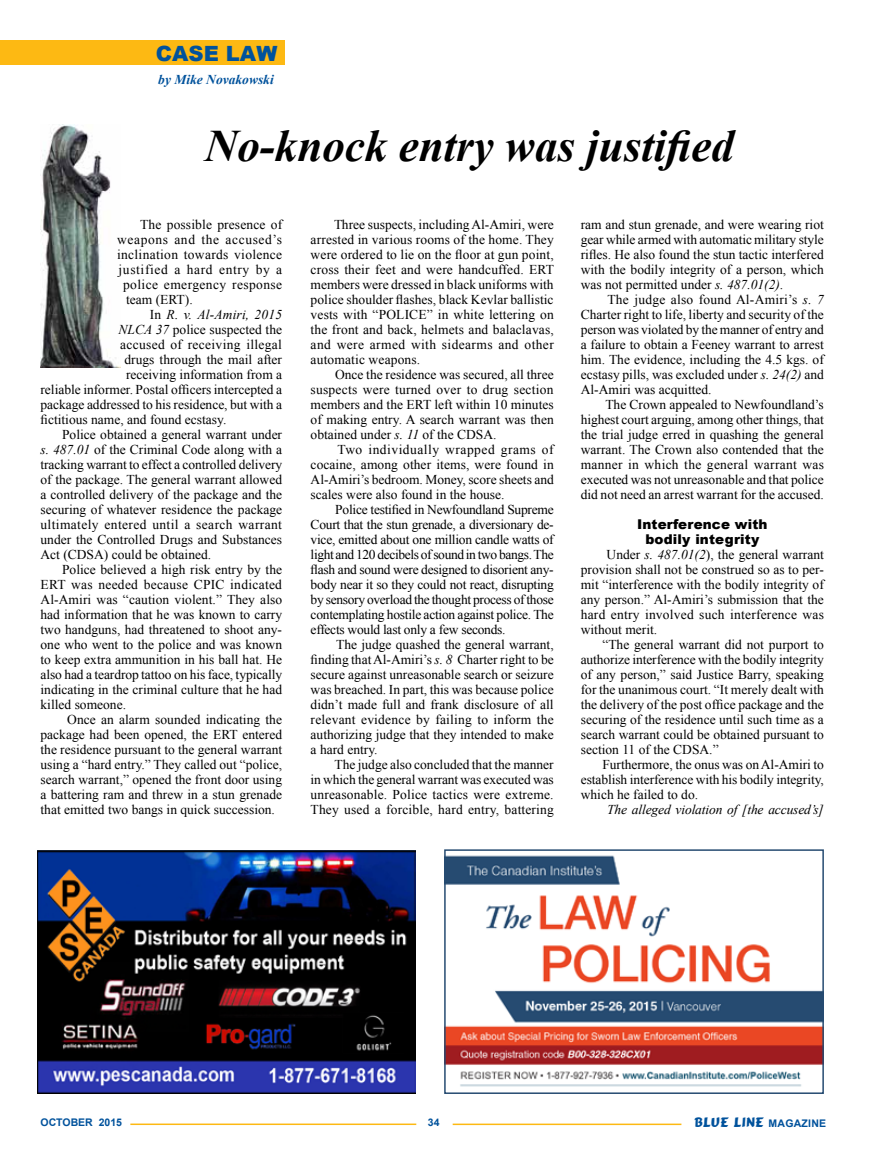
<style>
.page{position:relative;width:878px;height:1175px;background:#fff}
.page>*{position:absolute;margin:0;border:0;box-sizing:border-box;transform-origin:0 0}
.t1{font:italic 700 45px "Times New Roman";color:#000}
.t2{font:900 21px "Arial";color:#00529c}
.t3{font:13.5px/15px "Times New Roman";color:#000;text-align:justify}
.t4{font:13.5px "Times New Roman";letter-spacing:.03em;color:#000}
.t5{font:13.5px "Times New Roman";letter-spacing:.025em;color:#000}
.t6{font:italic 13.5px "Times New Roman";letter-spacing:-.01em;color:#000}
.t7{font:13.5px "Times New Roman";letter-spacing:.02em;color:#000}
.t8{font:900 13.5px/15px "Arial";letter-spacing:.01em;color:#000;text-align:center}
.t9{font:13.5px "Times New Roman";letter-spacing:.045em;color:#000}
.t10{font:13.5px "Times New Roman";letter-spacing:.05em;color:#000}
.t11{font:italic 13.5px "Times New Roman";letter-spacing:.01em;color:#000}
.t12{font:13.5px "Comic";letter-spacing:.02em;color:#00529c}
.t13{font:italic 700 13.5px "Times New Roman";color:#00529c}
.t14{font:700 10.5px "Arial";color:#00529c}
.s1{font-style:normal}
.s2{font-style:italic}
.s3{font-family:"Arial";font-weight:700;font-size:10.5px}
</style>
<div class="page">
<hr style="left:130px;top:1123px;width:286px;height:2px;background:#fdb913">
<hr style="left:452px;top:1123px;width:229px;height:2px;background:#fdb913">
<img style="left:40px;top:124px;width:80px;height:244px">
<img style="left:447px;top:855px;width:373px;height:232px">
<div style="left:444px;top:849px;width:379px;height:245px;border:2px solid #264b71"></div>
<img style="left:38px;top:850px;width:378px;height:243px">
<div style="left:0;top:40px;width:285px;height:25px;background:#fdb913"></div>
<h2 class="t2" style="left:156px;top:39px;width:123px">CASE LAW</h2>
<p class="t13" style="left:158px;top:70px;width:117px">by Mike Novakowski</p>
<h1 class="t1" style="left:205px;top:114px;width:530px">No-knock entry was justified</h1>
<p class="t3" style="left:140px;top:217px;width:143px">The possible presence of</p>
<p class="t9" style="left:117px;top:230px;width:167px">weapons and the accused’s</p>
<p class="t5" style="left:117px;top:245px;width:167px">inclination towards violence</p>
<p class="t10" style="left:118px;top:260px;width:165px">justified a hard entry by a</p>
<p class="t4" style="left:123px;top:275px;width:161px">police emergency response</p>
<p class="t3" style="left:126px;top:292px;width:68px">team (ERT).</p>
<p class="t11" style="left:150px;top:305px;width:134px"><span class="s1">In</span> R. v. Al-Amiri, 2015</p>
<p class="t3" style="left:118px;top:322px;width:165px"><span class="s2">NLCA 37</span> police suspected the</p>
<p class="t5" style="left:120px;top:335px;width:163px">accused of receiving illegal</p>
<p class="t3" style="left:124px;top:352px;width:159px">drugs through the mail after</p>
<p class="t3" style="left:126px;top:367px;width:158px">receiving information from a</p>
<p class="t3" style="left:40px;top:382px;width:243px">reliable informer. Postal officers intercepted a</p>
<p class="t3" style="left:40px;top:397px;width:243px">package addressed to his residence, but with a</p>
<p class="t3" style="left:40px;top:412px;width:187px">fictitious name, and found ecstasy.</p>
<p class="t3" style="left:62px;top:427px;width:221px">Police obtained a general warrant under</p>
<p class="t3" style="left:40px;top:442px;width:243px"><span class="s2">s. 487.01</span> of the Criminal Code along with a</p>
<p class="t3" style="left:40px;top:457px;width:243px">tracking warrant to effect a controlled delivery</p>
<p class="t3" style="left:40px;top:472px;width:243px">of the package. The general warrant allowed</p>
<p class="t3" style="left:40px;top:487px;width:243px">a controlled delivery of the package and the</p>
<p class="t3" style="left:40px;top:502px;width:243px">securing of whatever residence the package</p>
<p class="t4" style="left:40px;top:515px;width:243px">ultimately entered until a search warrant</p>
<p class="t3" style="left:40px;top:532px;width:243px">under the Controlled Drugs and Substances</p>
<p class="t3" style="left:40px;top:547px;width:172px">Act (CDSA) could be obtained.</p>
<p class="t3" style="left:62px;top:562px;width:221px">Police believed a high risk entry by the</p>
<p class="t7" style="left:40px;top:575px;width:243px">ERT was needed because CPIC indicated</p>
<p class="t3" style="left:40px;top:592px;width:243px">Al-Amiri was “caution violent.” They also</p>
<p class="t3" style="left:40px;top:607px;width:243px">had information that he was known to carry</p>
<p class="t3" style="left:40px;top:622px;width:243px">two handguns, had threatened to shoot any-</p>
<p class="t3" style="left:40px;top:637px;width:243px">one who went to the police and was known</p>
<p class="t3" style="left:40px;top:652px;width:243px">to keep extra ammunition in his ball hat. He</p>
<p class="t3" style="left:40px;top:667px;width:243px">also had a teardrop tattoo on his face, typically</p>
<p class="t3" style="left:40px;top:682px;width:243px">indicating in the criminal culture that he had</p>
<p class="t3" style="left:40px;top:697px;width:87px">killed someone.</p>
<p class="t3" style="left:67px;top:712px;width:216px">Once an alarm sounded indicating the</p>
<p class="t3" style="left:40px;top:727px;width:243px">package had been opened, the ERT entered</p>
<p class="t3" style="left:40px;top:742px;width:243px">the residence pursuant to the general warrant</p>
<p class="t3" style="left:40px;top:757px;width:243px">using a “hard entry.” They called out “police,</p>
<p class="t3" style="left:40px;top:772px;width:243px">search warrant,” opened the front door using</p>
<p class="t3" style="left:40px;top:787px;width:243px">a battering ram and threw in a stun grenade</p>
<p class="t3" style="left:40px;top:802px;width:236px">that emitted two bangs in quick succession.</p>
<p class="t3" style="left:310px;top:217px;width:245px;text-indent:23px">Three suspects, including Al-Amiri, were arrested in various rooms of the home. They were ordered to lie on the floor at gun point, cross their feet and were handcuffed. ERT members were dressed in black uniforms with police shoulder flashes, black Kevlar ballistic vests with “POLICE” in white lettering on the front and back, helmets and balaclavas, and were armed with sidearms and other automatic weapons.</p>
<p class="t3" style="left:310px;top:367px;width:244px;text-indent:24px">Once the residence was secured, all three suspects were turned over to drug section members and the ERT left within 10 minutes of making entry. A search warrant was then obtained under <span class="s2">s. 11</span> of the CDSA.</p>
<p class="t3" style="left:310px;top:442px;width:245px;text-indent:27px">Two individually wrapped grams of cocaine, among other items, were found in Al-Amiri’s bedroom. Money, score sheets and scales were also found in the house.</p>
<p class="t3" style="left:310px;top:502px;width:245px;text-indent:25px">Police testified in Newfoundland Supreme Court that the stun grenade, a diversionary de&shy;vice, emitted about one million candle watts of light and 120 decibels of sound in two bangs. The flash and sound were designed to disorient any&shy;body near it so they could not react, disrupting by sensory overload the thought process of those contemplating hostile action against police. The effects would last only a few seconds.</p>
<p class="t3" style="left:310px;top:637px;width:245px;text-indent:26px">The judge quashed the general warrant, finding that Al-Amiri’s <span class="s2">s. 8</span> Charter right to be secure against unreasonable search or seizure was breached. In part, this was because police didn’t made full and frank disclosure of all relevant evidence by failing to inform the authorizing judge that they intended to make a hard entry.</p>
<p class="t3" style="left:310px;top:757px;width:245px;text-indent:24px">The judge also concluded that the manner in which the general warrant was executed was unreasonable. Police tactics were extreme.<br>They used a forcible, hard entry, battering</p>
<p class="t3" style="left:580px;top:217px;width:244px">ram and stun grenade, and were wearing riot gear while armed with automatic military style rifles. He also found the stun tactic interfered with the bodily integrity of a person, which was not permitted under <span class="s2">s. 487.01(2)</span>.</p>
<p class="t3" style="left:580px;top:292px;width:245px;text-indent:27px">The judge also found Al-Amiri’s <span class="s2">s. 7<br></span>Charter right to life, liberty and security of the person was violated by the manner of entry and a failure to obtain a Feeney warrant to arrest him. The evidence, including the 4.5 kgs. of ecstasy pills, was excluded under <span class="s2">s. 24(2)</span> and Al-Amiri was acquitted.</p>
<p class="t3" style="left:580px;top:397px;width:245px;text-indent:25px">The Crown appealed to Newfoundland’s highest court arguing, among other things, that the trial judge erred in quashing the general warrant. The Crown also contended that the manner in which the general warrant was executed was not unreasonable and that police did not need an arrest warrant for the accused.</p>
<p class="t8" style="left:637px;top:516px;width:132px">Interference with bodily integrity</p>
<p class="t3" style="left:580px;top:547px;width:245px;text-indent:26px">Under <span class="s2">s. 487.01(2</span>), the general warrant provision shall not be construed so as to per&shy;mit “interference with the bodily integrity of any person.” Al-Amiri’s submission that the hard entry involved such interference was without merit.</p>
<p class="t3" style="left:580px;top:636px;width:245px;text-indent:22px">“The general warrant did not purport to authorize interference with the bodily integrity of any person,” said Justice Barry, speaking for the unanimous court. “It merely dealt with the delivery of the post office package and the securing of the residence until such time as a search warrant could be obtained pursuant to section 11 of the CDSA.”</p>
<p class="t3" style="left:580px;top:756px;width:245px;text-indent:22px">Furthermore, the onus was on Al-Amiri to establish interference with his bodily integrity, which he failed to do.</p>
<p class="t6" style="left:607px;top:800px;width:218px">The alleged violation of [the accused’s]</p>
<p class="t14" style="left:41px;top:1115px;width:83px">OCTOBER 2015</p>
<p class="t14" style="left:428px;top:1115px;width:13px">34</p>
<p class="t12" style="left:694px;top:1113px;width:133px">BLUE LINE <span class="s3">MAGAZINE</span></p>
</div>
